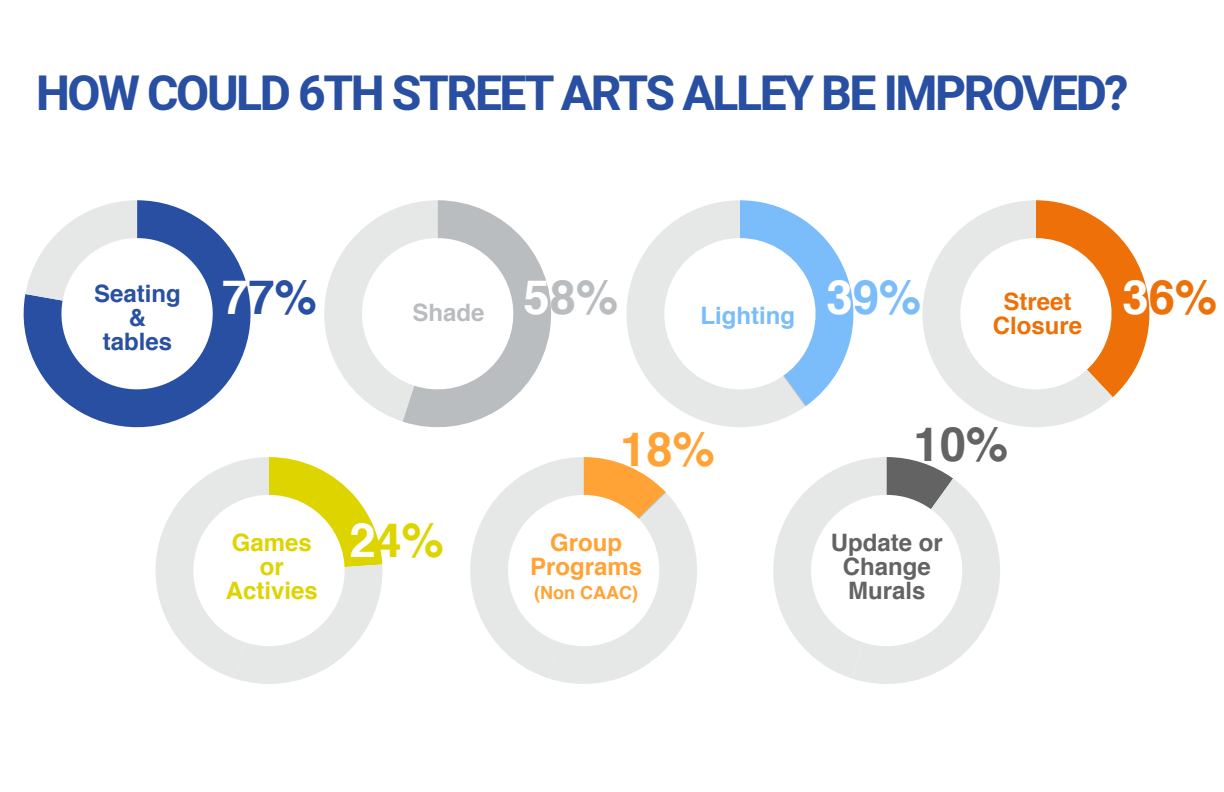
<style>
.page{position:relative;width:1224px;height:792px;background:#fff}
.page>*{position:absolute;margin:0;border:0;box-sizing:border-box;transform-origin:0 0}
.t1{font:700 48px "Heebo";letter-spacing:-.05em;color:#294fa3}
.t2{font:700 47.3px "Helvetica";color:#294fa3}
.t3{font:700 47.3px "Helvetica";color:#babdbf}
.t4{font:700 47.3px "Helvetica";color:#7abdfa}
.t5{font:700 47.3px "Helvetica";color:#ed7008}
.t6{font:700 47.3px "Helvetica";color:#ded400}
.t7{font:700 47.3px "Helvetica";color:#ffa336}
.t8{font:700 47.3px "Helvetica";color:#636363}
.t9{font:700 24px "Helvetica";color:#636363}
.t10{font:700 24px "Helvetica";color:#ded400}
.t11{font:700 24px "Helvetica";color:#2950a2}
.t12{font:700 24px "Helvetica";color:#ed7008}
.t13{font:700 24px "Helvetica";color:#ffa336}
.t14{font:700 24px "Helvetica";color:#7abdfa}
.t15{font:700 24px "Helvetica";color:#babdbf}
.t16{font:700 18px "Helvetica";color:#ffa336}
.s1{color:#fff}
</style>
<div class="page">
<svg style="left:23px;top:200px;width:228px;height:228px"></svg>
<svg style="left:25px;top:200px;width:112px;height:101px"></svg>
<svg style="left:324px;top:200px;width:228px;height:227px"></svg>
<svg style="left:626px;top:200px;width:228px;height:227px"></svg>
<svg style="left:922px;top:200px;width:228px;height:227px"></svg>
<svg style="left:155px;top:457px;width:228px;height:227px"></svg>
<svg style="left:470px;top:457px;width:227px;height:227px"></svg>
<svg style="left:773px;top:457px;width:227px;height:227px"></svg>
<p class="t1" style="left:36px;top:60px;width:1094px">HOW COULD 6TH STREET ARTS ALLEY BE IMPROVED?</p>
<p class="t11" style="left:94px;top:274px;width:88px">Seating</p>
<p class="t11" style="left:129px;top:298px;width:19px">&amp;</p>
<p class="t11" style="left:103px;top:322px;width:71px">tables</p>
<p class="t2" style="left:222px;top:259px;width:96px"><span class="s1">7</span>7%</p>
<p class="t3" style="left:524px;top:259px;width:96px"><span class="s1">5</span>8%</p>
<p class="t4" style="left:827px;top:259px;width:96px"><span class="s1">3</span>9%</p>
<p class="t5" style="left:1123px;top:259px;width:96px"><span class="s1">3</span>6%</p>
<p class="t12" style="left:1003px;top:282px;width:70px">Street</p>
<p class="t12" style="left:993px;top:306px;width:91px">Closure</p>
<p class="t15" style="left:413px;top:294px;width:74px">Shade</p>
<p class="t14" style="left:700px;top:296px;width:96px">Lighting</p>
<p class="t10" style="left:232px;top:524px;width:82px">Games</p>
<p class="t10" style="left:260px;top:548px;width:25px">or</p>
<p class="t10" style="left:226px;top:572px;width:94px">Activies</p>
<p class="t6" style="left:349px;top:502px;width:96px"><span class="s1">2</span>4%</p>
<p class="t7" style="left:620px;top:411px;width:96px">18%</p>
<p class="t8" style="left:914px;top:406px;width:96px">10%</p>
<p class="t13" style="left:550px;top:523px;width:73px">Group</p>
<p class="t13" style="left:530px;top:547px;width:114px">Programs</p>
<p class="t16" style="left:534px;top:578px;width:105px">(Non CAAC)</p>
<p class="t9" style="left:831px;top:524px;width:114px">Update or</p>
<p class="t9" style="left:843px;top:548px;width:90px">Change</p>
<p class="t9" style="left:848px;top:572px;width:79px">Murals</p>
</div>
